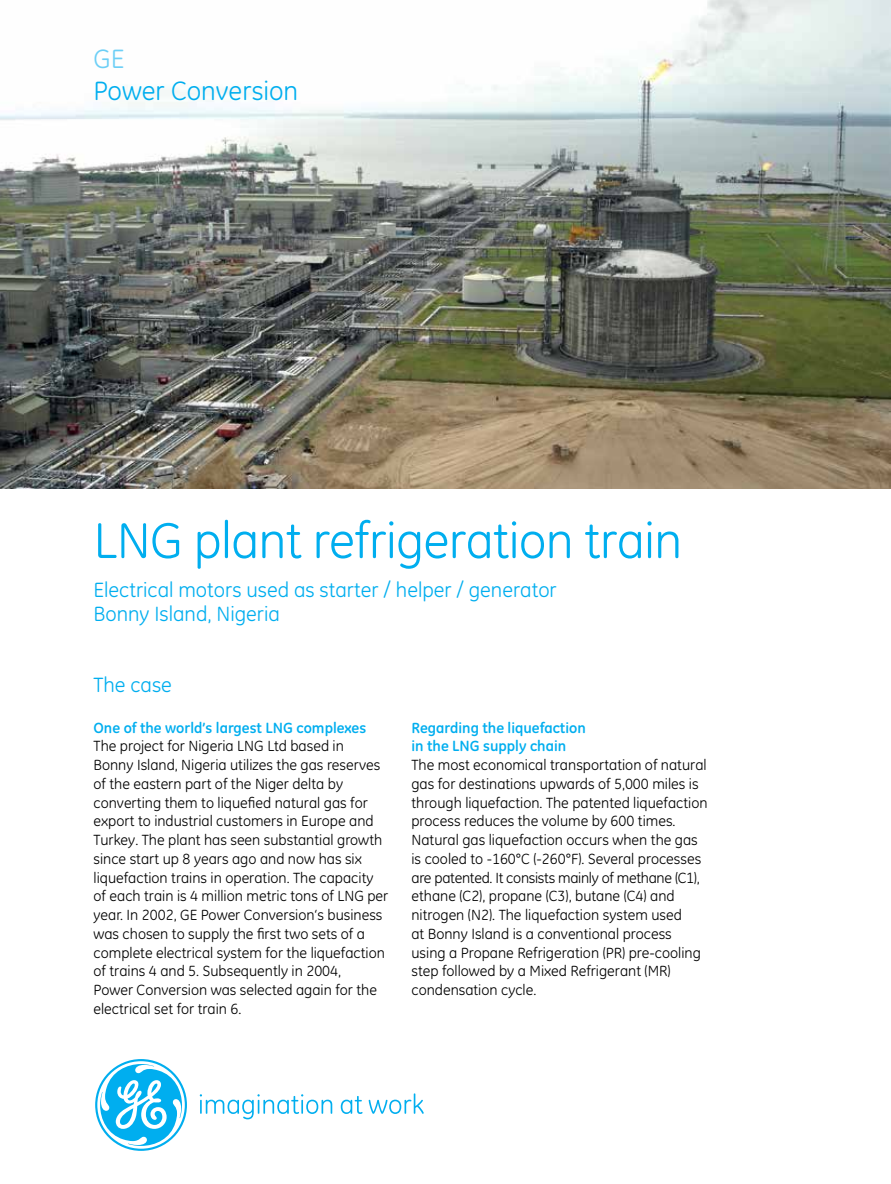
<style>
.page{position:relative;width:891px;height:1184px;background:#fff}
.page>*{position:absolute;margin:0;border:0;box-sizing:border-box;transform-origin:0 0}
.t1{font:51px "GE Inspira";letter-spacing:-.01em;color:#00aeef}
.t2{font:27px "GE Inspira";color:#00aeef}
.t3{font:27px "GE Inspira";color:#6dcff6}
.t4{font:21px/24px "GE Inspira";color:#00aeef}
.t5{font:15px/18.8px "GE Inspira";color:#000}
.t6{font:700 15px/18.8px "GE Inspira";color:#00aeef}
</style>
<div class="page">
<svg style="left:200px;top:1094px;width:132px;height:25px"></svg>
<svg style="left:341px;top:1096px;width:22px;height:18px"></svg>
<svg style="left:369px;top:1093px;width:55px;height:21px"></svg>
<svg style="left:95px;top:1059px;width:92px;height:92px"></svg>
<img style="left:0;top:0;width:891px;height:489px">
<h2 class="t3" style="left:94px;top:43px;width:32px">GE</h2>
<h2 class="t2" style="left:94px;top:75px;width:206px">Power Conversion</h2>
<h1 class="t1" style="left:94px;top:511px;width:590px">LNG plant refrigeration train</h1>
<h3 class="t4" style="left:94px;top:578px;width:465px">Electrical motors used as starter / helper / generator<br>Bonny Island, Nigeria</h3>
<h3 class="t4" style="left:94px;top:673px;width:80px">The case</h3>
<p class="t6" style="left:94px;top:718px;width:274px">One of the world’s largest LNG complexes</p>
<p class="t5" style="left:94px;top:737px;width:296px">The project for Nigeria LNG Ltd based in<br>Bonny Island, Nigeria utilizes the gas reserves of the eastern part of the Niger delta by converting them to liquefied natural gas for export to industrial customers in Europe and Turkey. The plant has seen substantial growth since start up 8 years ago and now has six liquefaction trains in operation. The capacity of each train is 4 million metric tons of LNG per year. In 2002, GE Power Conversion‘s business was chosen to supply the first two sets of a complete electrical system for the liquefaction of trains 4 and 5. Subsequently in 2004,<br>Power Conversion was selected again for the electrical set for train 6.</p>
<p class="t6" style="left:411px;top:718px;width:176px">Regarding the liquefaction in the LNG supply chain</p>
<p class="t5" style="left:411px;top:755px;width:298px">The most economical transportation of natural gas for destinations upwards of 5,000 miles is through liquefaction. The patented liquefaction process reduces the volume by 600 times.<br>Natural gas liquefaction occurs when the gas is cooled to -160°C (-260°F). Several processes are patented. It consists mainly of methane (C1), ethane (C2), propane (C3), butane (C4) and nitrogen (N2). The liquefaction system used<br>at Bonny Island is a conventional process using a Propane Refrigeration (PR) pre-cooling step followed by a Mixed Refrigerant (MR) condensation cycle.</p>
</div>
